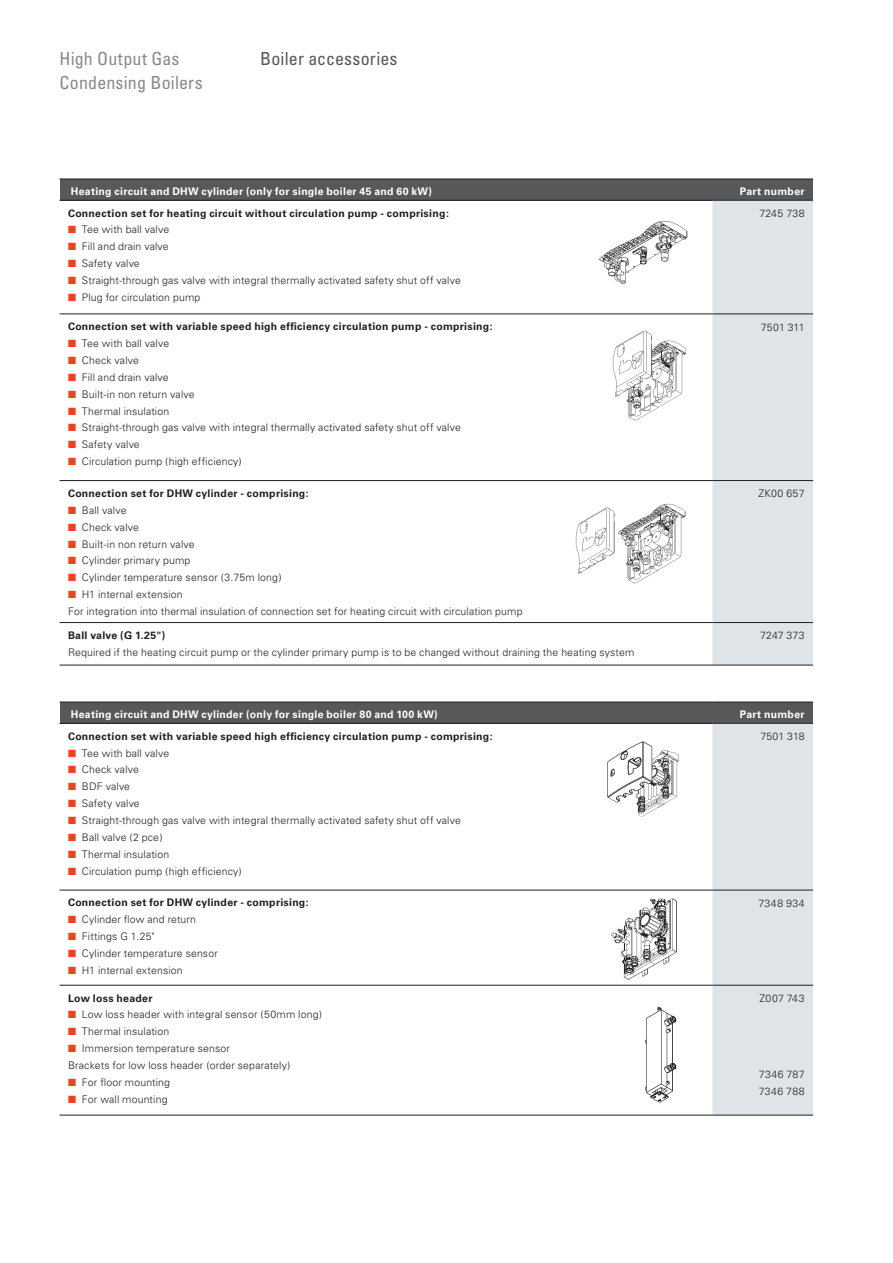
<style>
.page{position:relative;width:893px;height:1263px;background:#fff}
.page>*{position:absolute;margin:0;border:0;box-sizing:border-box;transform-origin:0 0}
.t1{font:condensed 18px/24px "Univers";letter-spacing:.01em;color:#87898c}
.t2{font:condensed 18px "Univers";letter-spacing:.01em;color:#57585a}
.t3{font:300 10.5px/16.8px "Univers";letter-spacing:.015em;color:#231f20}
.t4{font:700 10.5px "Univers";letter-spacing:.025em;color:#231f20}
.t5{font:700 10.5px "Univers";letter-spacing:.025em;color:#fff}
.t6{font:300 10.5px/16.8px "Univers";letter-spacing:.04em;color:#231f20}
.s1{color:#ef4222}
</style>
<div class="page">
<div style="left:60px;top:179px;width:652px;height:21px;background:#57585a"></div>
<div style="left:712px;top:179px;width:101px;height:21px;background:#57585a"></div>
<div style="left:712px;top:201px;width:101px;height:464px;background:#dfe4e8"></div>
<hr style="left:60px;top:179px;width:652px;height:1px;background:#231f20">
<hr style="left:712px;top:179px;width:101px;height:1px;background:#231f20">
<hr style="left:60px;top:665px;width:652px;height:1px;background:#231f20">
<hr style="left:712px;top:665px;width:101px;height:1px;background:#231f20">
<hr style="left:60px;top:200px;width:652px;height:1px;background:#231f20">
<hr style="left:712px;top:200px;width:101px;height:1px;background:#231f20">
<hr style="left:60px;top:314px;width:652px;height:1px;background:#231f20">
<hr style="left:712px;top:314px;width:101px;height:1px;background:#231f20">
<hr style="left:60px;top:480px;width:652px;height:1px;background:#231f20">
<hr style="left:712px;top:480px;width:101px;height:1px;background:#231f20">
<hr style="left:60px;top:622px;width:652px;height:1px;background:#231f20">
<hr style="left:712px;top:622px;width:101px;height:1px;background:#231f20">
<div style="left:60px;top:702px;width:652px;height:21px;background:#57585a"></div>
<div style="left:712px;top:702px;width:101px;height:21px;background:#57585a"></div>
<div style="left:712px;top:724px;width:101px;height:391px;background:#dfe4e8"></div>
<hr style="left:60px;top:702px;width:652px;height:1px;background:#231f20">
<hr style="left:712px;top:702px;width:101px;height:1px;background:#231f20">
<hr style="left:60px;top:723px;width:652px;height:1px;background:#231f20">
<hr style="left:712px;top:723px;width:101px;height:1px;background:#231f20">
<hr style="left:60px;top:890px;width:652px;height:1px;background:#231f20">
<hr style="left:712px;top:890px;width:101px;height:1px;background:#231f20">
<hr style="left:60px;top:985px;width:652px;height:1px;background:#231f20">
<hr style="left:712px;top:985px;width:101px;height:1px;background:#231f20">
<hr style="left:60px;top:1115px;width:652px;height:1px;background:#231f20">
<hr style="left:712px;top:1115px;width:101px;height:1px;background:#231f20">
<img style="left:599px;top:221px;width:89px;height:63px">
<img style="left:612px;top:330px;width:75px;height:91px">
<img style="left:575px;top:503px;width:111px;height:81px">
<img style="left:607px;top:741px;width:72px;height:76px">
<img style="left:645px;top:1006px;width:32px;height:97px">
<img style="left:611px;top:898px;width:66px;height:82px">
<h1 class="t1" style="left:60px;top:47px;width:145px">High Output Gas<br>Condensing Boilers</h1>
<h1 class="t2" style="left:260px;top:48px;width:139px">Boiler accessories</h1>
<p class="t5" style="left:71px;top:185px;width:363px">Heating circuit and DHW cylinder (only for single boiler 45 and 60 kW)</p>
<p class="t5" style="left:740px;top:185px;width:66px">Part number</p>
<p class="t4" style="left:68px;top:207px;width:382px">Connection set for heating circuit without circulation pump - comprising:</p>
<p class="t3" style="left:68px;top:221px;width:103px"><span class="s1">■</span> Tee with ball valve</p>
<p class="t3" style="left:68px;top:238px;width:102px"><span class="s1">■</span> Fill and drain valve</p>
<p class="t3" style="left:68px;top:255px;width:73px"><span class="s1">■</span> Safety valve</p>
<p class="t3" style="left:68px;top:272px;width:394px"><span class="s1">■</span> Straight-through gas valve with integral thermally activated safety shut off valve</p>
<p class="t3" style="left:68px;top:289px;width:134px"><span class="s1">■</span> Plug for circulation pump</p>
<p class="t3" style="left:759px;top:205px;width:47px">7245 738</p>
<p class="t4" style="left:68px;top:320px;width:426px">Connection set with variable speed high efficiency circulation pump - comprising:</p>
<p class="t3" style="left:68px;top:335px;width:103px"><span class="s1">■</span> Tee with ball valve</p>
<p class="t3" style="left:68px;top:352px;width:72px"><span class="s1">■</span> Check valve</p>
<p class="t3" style="left:68px;top:369px;width:102px"><span class="s1">■</span> Fill and drain valve</p>
<p class="t3" style="left:68px;top:386px;width:128px"><span class="s1">■</span> Built-in non return valve</p>
<p class="t3" style="left:68px;top:402px;width:103px"><span class="s1">■</span> Thermal insulation</p>
<p class="t3" style="left:68px;top:419px;width:394px"><span class="s1">■</span> Straight-through gas valve with integral thermally activated safety shut off valve</p>
<p class="t3" style="left:68px;top:436px;width:73px"><span class="s1">■</span> Safety valve</p>
<p class="t3" style="left:68px;top:453px;width:175px"><span class="s1">■</span> Circulation pump (high efficiency)</p>
<p class="t4" style="left:68px;top:487px;width:242px">Connection set for DHW cylinder - comprising:</p>
<p class="t3" style="left:68px;top:502px;width:60px"><span class="s1">■</span> Ball valve</p>
<p class="t3" style="left:68px;top:518px;width:72px"><span class="s1">■</span> Check valve</p>
<p class="t3" style="left:68px;top:535px;width:128px"><span class="s1">■</span> Built-in non return valve</p>
<p class="t3" style="left:68px;top:552px;width:124px"><span class="s1">■</span> Cylinder primary pump</p>
<p class="t3" style="left:68px;top:569px;width:215px"><span class="s1">■</span> Cylinder temperature sensor (3.75m long)</p>
<p class="t3" style="left:68px;top:586px;width:456px"><span class="s1">■</span> H1 internal extension<br>For integration into thermal insulation of connection set for heating circuit with circulation pump</p>
<p class="t4" style="left:68px;top:629px;width:99px">Ball valve (G 1.25")</p>
<p class="t3" style="left:68px;top:644px;width:568px">Required if the heating circuit pump or the cylinder primary pump is to be changed without draining the heating system</p>
<p class="t3" style="left:761px;top:319px;width:45px">7501 311</p>
<p class="t3" style="left:759px;top:485px;width:47px">ZK00 657</p>
<p class="t3" style="left:760px;top:627px;width:46px">7247 373</p>
<p class="t5" style="left:71px;top:708px;width:368px">Heating circuit and DHW cylinder (only for single boiler 80 and 100 kW)</p>
<p class="t5" style="left:740px;top:708px;width:66px">Part number</p>
<p class="t4" style="left:68px;top:730px;width:426px">Connection set with variable speed high efficiency circulation pump - comprising:</p>
<p class="t3" style="left:68px;top:744px;width:103px"><span class="s1">■</span> Tee with ball valve</p>
<p class="t3" style="left:68px;top:761px;width:72px"><span class="s1">■</span> Check valve</p>
<p class="t3" style="left:68px;top:778px;width:64px"><span class="s1">■</span> BDF valve</p>
<p class="t3" style="left:68px;top:795px;width:73px"><span class="s1">■</span> Safety valve</p>
<p class="t3" style="left:68px;top:812px;width:394px"><span class="s1">■</span> Straight-through gas valve with integral thermally activated safety shut off valve</p>
<p class="t3" style="left:68px;top:829px;width:96px"><span class="s1">■</span> Ball valve (2 pce)</p>
<p class="t3" style="left:68px;top:845px;width:103px"><span class="s1">■</span> Thermal insulation</p>
<p class="t3" style="left:68px;top:862px;width:175px"><span class="s1">■</span> Circulation pump (high efficiency)</p>
<p class="t3" style="left:760px;top:728px;width:46px">7501 318</p>
<p class="t4" style="left:68px;top:897px;width:242px">Connection set for DHW cylinder - comprising:</p>
<p class="t3" style="left:68px;top:911px;width:130px"><span class="s1">■</span> Cylinder flow and return</p>
<p class="t3" style="left:68px;top:928px;width:88px"><span class="s1">■</span> Fittings G 1.25"</p>
<p class="t3" style="left:68px;top:945px;width:151px"><span class="s1">■</span> Cylinder temperature sensor</p>
<p class="t3" style="left:68px;top:962px;width:116px"><span class="s1">■</span> H1 internal extension</p>
<p class="t4" style="left:68px;top:992px;width:86px">Low loss header</p>
<p class="t3" style="left:68px;top:1006px;width:256px"><span class="s1">■</span> Low loss header with integral sensor (50mm long)</p>
<p class="t3" style="left:68px;top:1023px;width:103px"><span class="s1">■</span> Thermal insulation</p>
<p class="t3" style="left:68px;top:1040px;width:224px"><span class="s1">■</span> Immersion temperature sensor<br>Brackets for low loss header (order separately)</p>
<p class="t3" style="left:68px;top:1074px;width:104px"><span class="s1">■</span> For floor mounting</p>
<p class="t3" style="left:68px;top:1090px;width:101px"><span class="s1">■</span> For wall mounting</p>
<p class="t3" style="left:758px;top:895px;width:48px">7348 934</p>
<p class="t3" style="left:760px;top:990px;width:46px">Z007 743</p>
<p class="t6" style="left:759px;top:1065px;width:47px">7346 787<br>7346 788</p>
</div>
